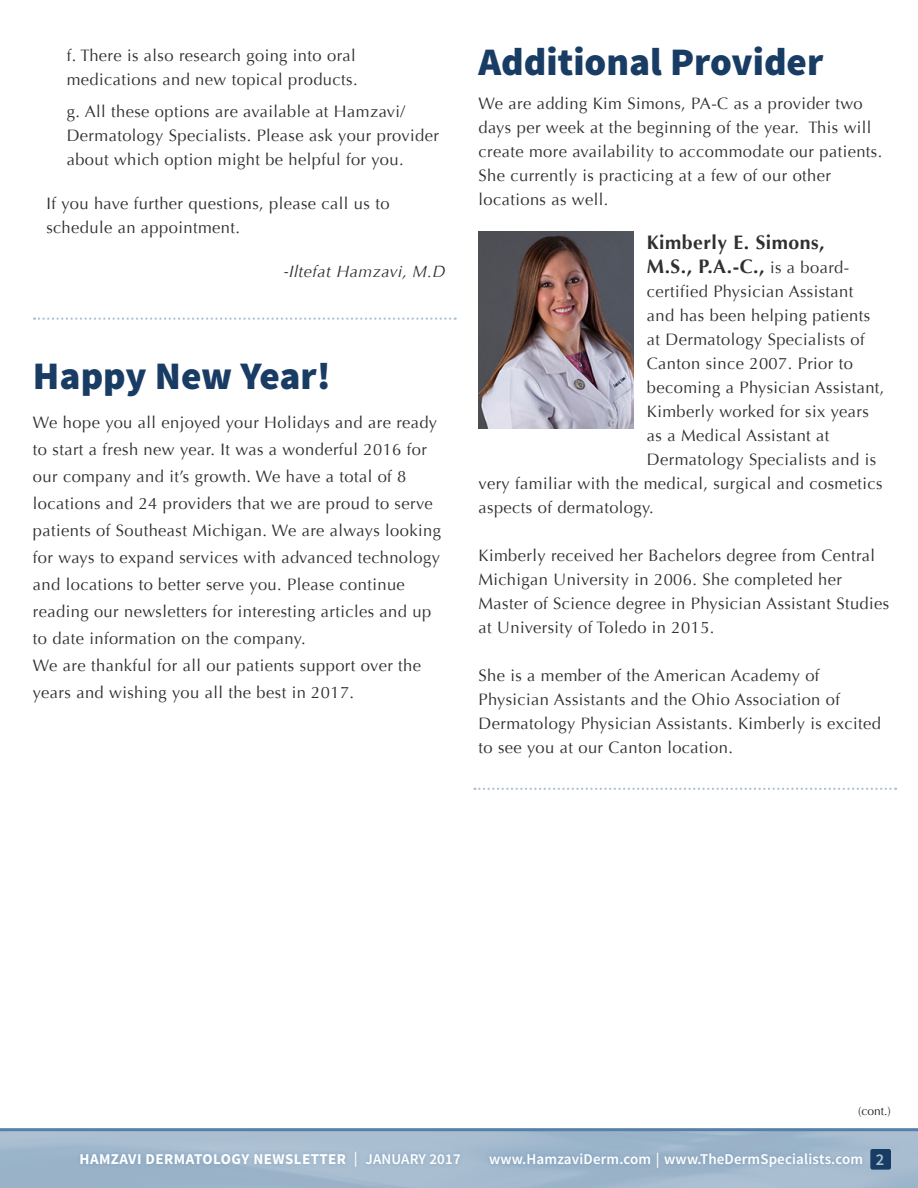
<style>
.page{position:relative;width:918px;height:1188px;background:#fff}
.page>*{position:absolute;margin:0;border:0;box-sizing:border-box;transform-origin:0 0}
.Paragraph_Style_2{font:900 39px "Source Sans Pro";color:#193c64}
.t1{font:700 19.5px/24px "Optima";letter-spacing:.025em;color:#312f30}
.t2{font:16.5px/24px "Optima";letter-spacing:.025em;color:#312f30}
.t3{font:italic 16.5px "Optima";letter-spacing:.025em;color:#312f30}
.t4{font:600 16.5px "Source Sans Pro";color:#abc0d3}
.t5{font:600 15px "Source Sans Pro";letter-spacing:.01em;color:#fff}
.t6{font:700 15px "Source Sans Pro";letter-spacing:.03em;color:#fff}
.t7{font:12px "Optima";color:#231f20}
.s1{font-weight:400;font-size:16.5px}
.s2{font-weight:600}
</style>
<div class="page">
<svg style="left:0;top:1131px;width:918px;height:57px;background:#a1b8cc"></svg>
<div style="left:77px;top:1147px;width:790px;height:25px;background:#5780a8;opacity:.45"></div>
<div style="left:870px;top:1149px;width:21px;height:21px;background:#193c64;border-radius:2px"></div>
<hr style="left:0;top:1128px;width:918px;height:3px;background:#5780a8">
<svg style="left:34px;top:318px;width:422px;height:2px"></svg>
<svg style="left:475px;top:788px;width:421px;height:2px"></svg>
<img style="left:479px;top:231px;width:154px;height:198px">
<p class="t2" style="left:67px;top:43px;width:292px">f. There is also research going into oral medications and new topical products.</p>
<p class="t2" style="left:67px;top:99px;width:374px">g. All these options are available at Hamzavi/<br>Dermatology Specialists. Please ask your provider about which option might be helpful for you.</p>
<p class="t2" style="left:46px;top:192px;width:345px">If you have further questions, please call us to schedule an appointment.</p>
<p class="t3" style="left:284px;top:262px;width:163px">-Iltefat Hamzavi, M.D</p>
<p class="Paragraph_Style_2" style="left:33px;top:350px;width:300px">Happy New Year!</p>
<p class="t2" style="left:33px;top:409px;width:409px;line-height:27px">We hope you all enjoyed your Holidays and are ready to start a fresh new year. It was a wonderful 2016 for our company and it’s growth. We have a total of 8 locations and 24 providers that we are proud to serve patients of Southeast Michigan. We are always looking for ways to expand services with advanced technology and locations to better serve you. Please continue reading our newsletters for interesting articles and up to date information on the company.</p>
<p class="t2" style="left:33px;top:652px;width:390px;line-height:27px">We are thankful for all our patients support over the years and wishing you all the best in 2017.</p>
<p class="Paragraph_Style_2" style="left:479px;top:36px;width:346px">Additional Provider</p>
<p class="t2" style="left:479px;top:92px;width:405px">We are adding Kim Simons, PA-C as a provider two days per week at the beginning of the year. This will create more availability to accommodate our patients.<br>She currently is practicing at a few of our other locations as well.</p>
<p class="t1" style="left:647px;top:231px;width:204px">Kimberly E. Simons,<br>M.S., P.A.-C., <span class="s1">is a board-</span></p>
<p class="t2" style="left:647px;top:280px;width:208px">certified Physician Assistant</p>
<p class="t2" style="left:647px;top:304px;width:225px">and has been helping patients</p>
<p class="t2" style="left:647px;top:328px;width:219px">at Dermatology Specialists of</p>
<p class="t2" style="left:647px;top:352px;width:208px">Canton since 2007. Prior to</p>
<p class="t2" style="left:647px;top:376px;width:239px">becoming a Physician Assistant,</p>
<p class="t2" style="left:647px;top:400px;width:223px">Kimberly worked for six years</p>
<p class="t2" style="left:647px;top:424px;width:184px">as a Medical Assistant at</p>
<p class="t2" style="left:647px;top:448px;width:231px">Dermatology Specialists and is</p>
<p class="t2" style="left:479px;top:472px;width:406px">very familiar with the medical, surgical and cosmetics</p>
<p class="t2" style="left:479px;top:496px;width:177px">aspects of dermatology.</p>
<p class="t2" style="left:479px;top:544px;width:412px">Kimberly received her Bachelors degree from Central Michigan University in 2006. She completed her Master of Science degree in Physician Assistant Studies at University of Toledo in 2015.</p>
<p class="t2" style="left:479px;top:664px;width:404px">She is a member of the American Academy of Physician Assistants and the Ohio Association of Dermatology Physician Assistants. Kimberly is excited to see you at our Canton location.</p>
<p class="t7" style="left:858px;top:1104px;width:34px">(cont.)</p>
<p class="t6" style="left:80px;top:1149px;width:383px">HAMZAVI DERMATOLOGY NEWSLETTER <span class="s2">| JANUARY 2017</span></p>
<p class="t5" style="left:489px;top:1150px;width:376px">www.HamzaviDerm.com | www.TheDermSpecialists.com</p>
<p class="t4" style="left:876px;top:1149px;width:10px">2</p>
</div>
